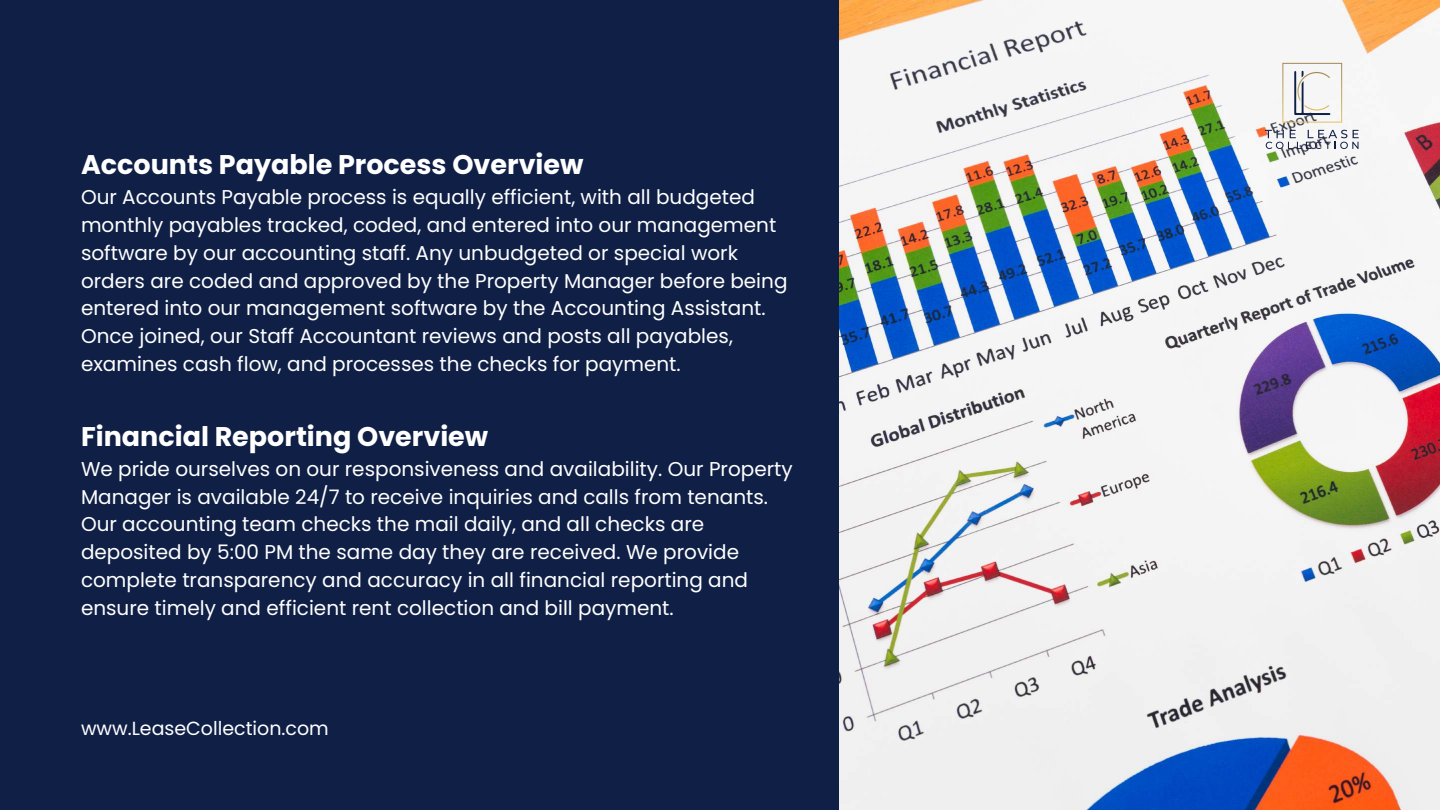
<style>
.page{position:relative;width:1440px;height:810px;background:#0f1f46}
.page>*{position:absolute;margin:0;border:0;box-sizing:border-box;transform-origin:0 0}
.t1{font:700 27px "Poppins";color:#fff}
.t2{font:20px/27.8px "Poppins";color:#fff}
.t3{font:19px "Poppins";color:#fff}
</style>
<div class="page">
<img style="left:839px;top:0;width:601px;height:810px">
<svg style="left:1282px;top:63px;width:60px;height:60px;background:#e0dfdb"></svg>
<svg style="left:1265px;top:130px;width:94px;height:19px;background:#c1c3cb"></svg>
<h1 class="t1" style="left:81px;top:146px;width:504px">Accounts Payable Process Overview</h1>
<p class="t2" style="left:81px;top:183px;width:708px">Our Accounts Payable process is equally efficient, with all budgeted monthly payables tracked, coded, and entered into our management software by our accounting staff. Any unbudgeted or special work orders are coded and approved by the Property Manager before being entered into our management software by the Accounting Assistant.<br>Once joined, our Staff Accountant reviews and posts all payables, examines cash flow, and processes the checks for payment.</p>
<h1 class="t1" style="left:81px;top:418px;width:409px">Financial Reporting Overview</h1>
<p class="t2" style="left:81px;top:455px;width:713px">We pride ourselves on our responsiveness and availability. Our Property Manager is available 24/7 to receive inquiries and calls from tenants.<br>Our accounting team checks the mail daily, and all checks are deposited by 5:00 PM the same day they are received. We provide complete transparency and accuracy in all financial reporting and ensure timely and efficient rent collection and bill payment.</p>
<p class="t3" style="left:81px;top:715px;width:249px">www.LeaseCollection.com</p>
</div>
